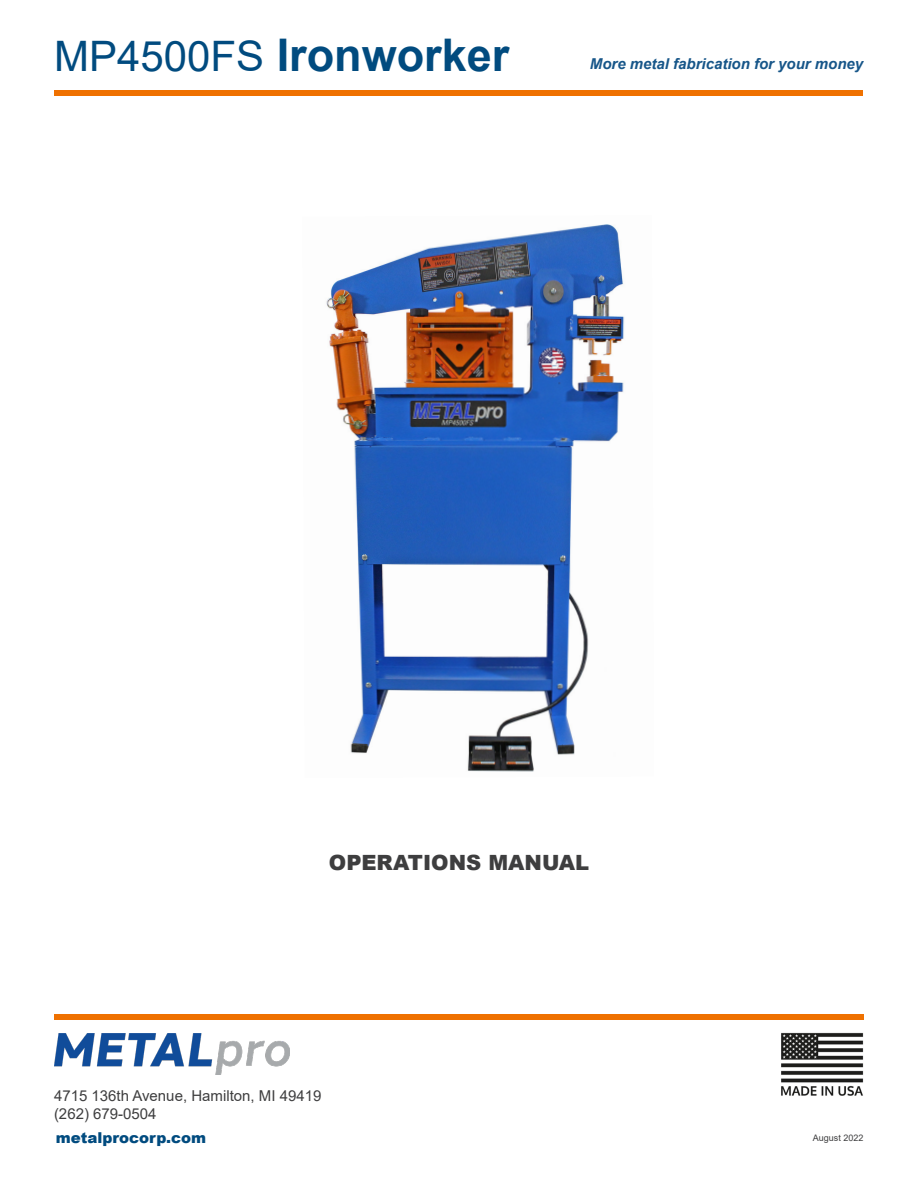
<style>
.page{position:relative;width:918px;height:1188px;background:#fff}
.page>*{position:absolute;margin:0;border:0;box-sizing:border-box;transform-origin:0 0}
.t1{font:700 45px "Arial";color:#014b7f}
.t2{font:900 21px "Arial";color:#3e3e3f}
.t3{font:15px "Arial";color:#3e3e3f}
.t4{font:italic 700 15px "Arial";color:#175689}
.t5{font:900 15px "Arial";color:#014b7f}
.t6{font:9px "Arial";color:#3e3e3f}
.s1{font-weight:400;font-size:42px}
</style>
<div class="page">
<div style="left:55px;top:90px;width:808px;height:6px;background:#ef7100"></div>
<div style="left:55px;top:1014px;width:809px;height:6px;background:#ef7100"></div>
<img style="left:54px;top:1034px;width:235px;height:41px">
<img style="left:781px;top:1032px;width:83px;height:64px">
<img style="left:326px;top:224px;width:299px;height:548px">
<p class="t1" style="left:54px;top:23px;width:457px"><span class="s1">MP4500FS</span> Ironworker</p>
<p class="t4" style="left:590px;top:54px;width:275px">More metal fabrication for your money</p>
<p class="t2" style="left:329px;top:848px;width:262px">OPERATIONS MANUAL</p>
<p class="t3" style="left:54px;top:1085px;width:269px">4715 136th Avenue, Hamilton, MI 49419</p>
<p class="t3" style="left:54px;top:1103px;width:104px">(262) 679-0504</p>
<p class="t5" style="left:56px;top:1127px;width:152px">metalprocorp.com</p>
<p class="t6" style="left:813px;top:1131px;width:52px">August 2022</p>
</div>
